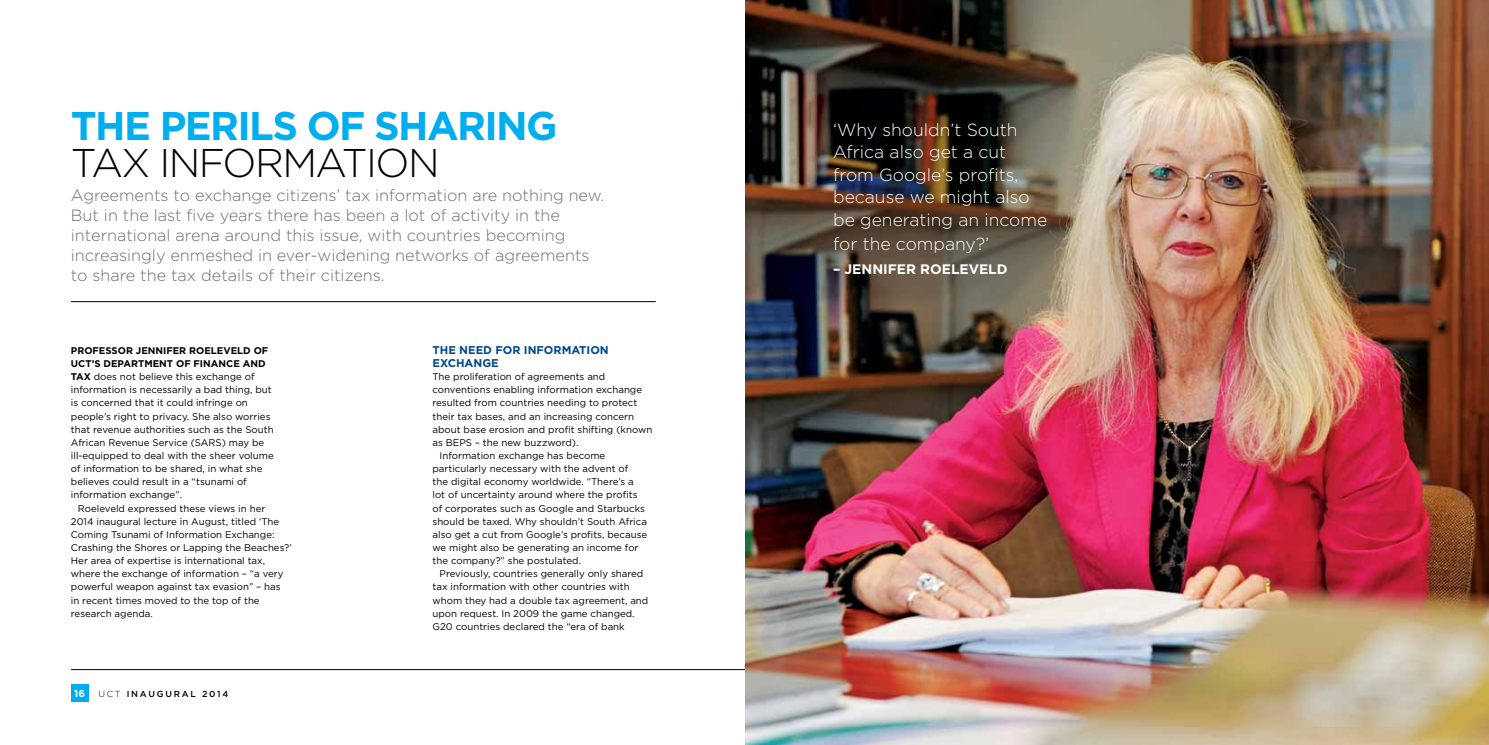
<style>
.page{position:relative;width:1489px;height:745px;background:#fff}
.page>*{position:absolute;margin:0;border:0;box-sizing:border-box;transform-origin:0 0}
.t1{font:700 40px "Gotham";letter-spacing:-.04em;color:#00aeef}
.t2{font:300 40px "Gotham";letter-spacing:-.04em;color:#000}
.t3{font:300 17.5px/22.8px "Gotham";color:#fff}
.t4{font:300 16.25px/20px "Gotham";color:#6d6e71}
.t5{font:700 13.75px "Gotham";color:#fff}
.t6{font:700 11.25px/13.1px "Gotham";color:#004990}
.t7{font:700 10px "Gotham";color:#fff}
.t8{font:9.75px/13.1px "Gotham";color:#000}
.t9{font:700 9.75px/13.1px "Gotham";color:#000}
.t10{font:500 8.75px "Gotham";letter-spacing:.2em;color:#000}
.s1{font-weight:700}
.s2{font-weight:300}
</style>
<div class="page">
<div style="left:71px;top:683px;width:17px;height:18px;background:#00aeef"></div>
<hr style="left:71px;top:668px;width:1346px;height:1px;background:#000">
<img style="left:745px;top:0;width:743px;height:744px">
<hr style="left:71px;top:301px;width:585px;height:1px;background:#000">
<h1 class="t1" style="left:71px;top:103px;width:488px">THE PERILS OF SHARING</h1>
<h1 class="t2" style="left:71px;top:141px;width:370px">tax information</h1>
<p class="t4" style="left:71px;top:185px;width:535px">Agreements to exchange citizens’ tax information are nothing new.<br>But in the last five years there has been a lot of activity in the international arena around this issue, with countries becoming increasingly enmeshed in ever-widening networks of agreements to share the tax details of their citizens.</p>
<p class="t9" style="left:71px;top:343px;width:199px">PROFESSOR JENNIFER ROELEVELD OF<br>UCT</p>
<p class="t8" style="left:71px;top:356px;width:204px;text-indent:21px"><span class="s1">’S DEPARTMENT OF FINANCE AND TAX</span> does not believe this exchange of information is necessarily a bad thing, but is concerned that it could infringe on people’s right to privacy. She also worries that revenue authorities such as the South African Revenue Service (SARS) may be ill-equipped to deal with the sheer volume of information to be shared, in what she believes could result in a “tsunami of information exchange”.</p>
<p class="t8" style="left:71px;top:501px;width:222px;text-indent:7px">Roeleveld expressed these views in her<br>2014 inaugural lecture in August, titled ‘The Coming Tsunami of Information Exchange:<br>Crashing the Shores or Lapping the Beaches?’ Her area of expertise is international tax, where the exchange of information – “a very powerful weapon against tax evasion” – has<br>in recent times moved to the top of the research agenda.</p>
<p class="t7" style="left:74px;top:686px;width:12px">16</p>
<p class="t10" style="left:98px;top:688px;width:131px"><span class="s2">UCT</span> INAUGURAL 2014</p>
<p class="t6" style="left:432px;top:343px;width:178px">THE NEED FOR INFORMATION<br>EXCHANGE</p>
<p class="t8" style="left:432px;top:370px;width:174px">The proliferation of agreements and</p>
<p class="t8" style="left:432px;top:383px;width:211px">conventions enabling information exchange</p>
<p class="t8" style="left:432px;top:396px;width:206px">resulted from countries needing to protect</p>
<p class="t8" style="left:432px;top:409px;width:203px">their tax bases, and an increasing concern</p>
<p class="t8" style="left:432px;top:422px;width:221px">about base erosion and profit shifting (known</p>
<p class="t8" style="left:432px;top:435px;width:147px">as BEPS – the new buzzword).</p>
<p class="t8" style="left:439px;top:448px;width:167px">Information exchange has become</p>
<p class="t8" style="left:432px;top:461px;width:197px">particularly necessary with the advent of</p>
<p class="t8" style="left:432px;top:475px;width:203px">the digital economy worldwide. “There’s a</p>
<p class="t8" style="left:432px;top:488px;width:206px">lot of uncertainty around where the profits</p>
<p class="t8" style="left:432px;top:501px;width:214px">of corporates such as Google and Starbucks</p>
<p class="t8" style="left:432px;top:514px;width:216px">should be taxed. Why shouldn’t South Africa</p>
<p class="t8" style="left:432px;top:527px;width:216px">also get a cut from Google’s profits, because</p>
<p class="t8" style="left:432px;top:540px;width:207px">we might also be generating an income for</p>
<p class="t8" style="left:432px;top:553px;width:150px">the company?” she postulated.</p>
<p class="t8" style="left:439px;top:566px;width:205px">Previously, countries generally only shared</p>
<p class="t8" style="left:432px;top:580px;width:199px">tax information with other countries with</p>
<p class="t8" style="left:432px;top:593px;width:217px">whom they had a double tax agreement, and</p>
<p class="t8" style="left:432px;top:606px;width:204px">upon request. In 2009 the game changed.</p>
<p class="t8" style="left:432px;top:619px;width:194px">G20 countries declared the “era of bank</p>
<h2 class="t3" style="left:833px;top:118px;width:216px">‘Why shouldn’t South<br>Africa also get a cut from Google’s profits, because we might also be generating an income for the company?’</h2>
<h3 class="t5" style="left:833px;top:260px;width:176px">– JENNIFER ROELEVELD</h3>
</div>
